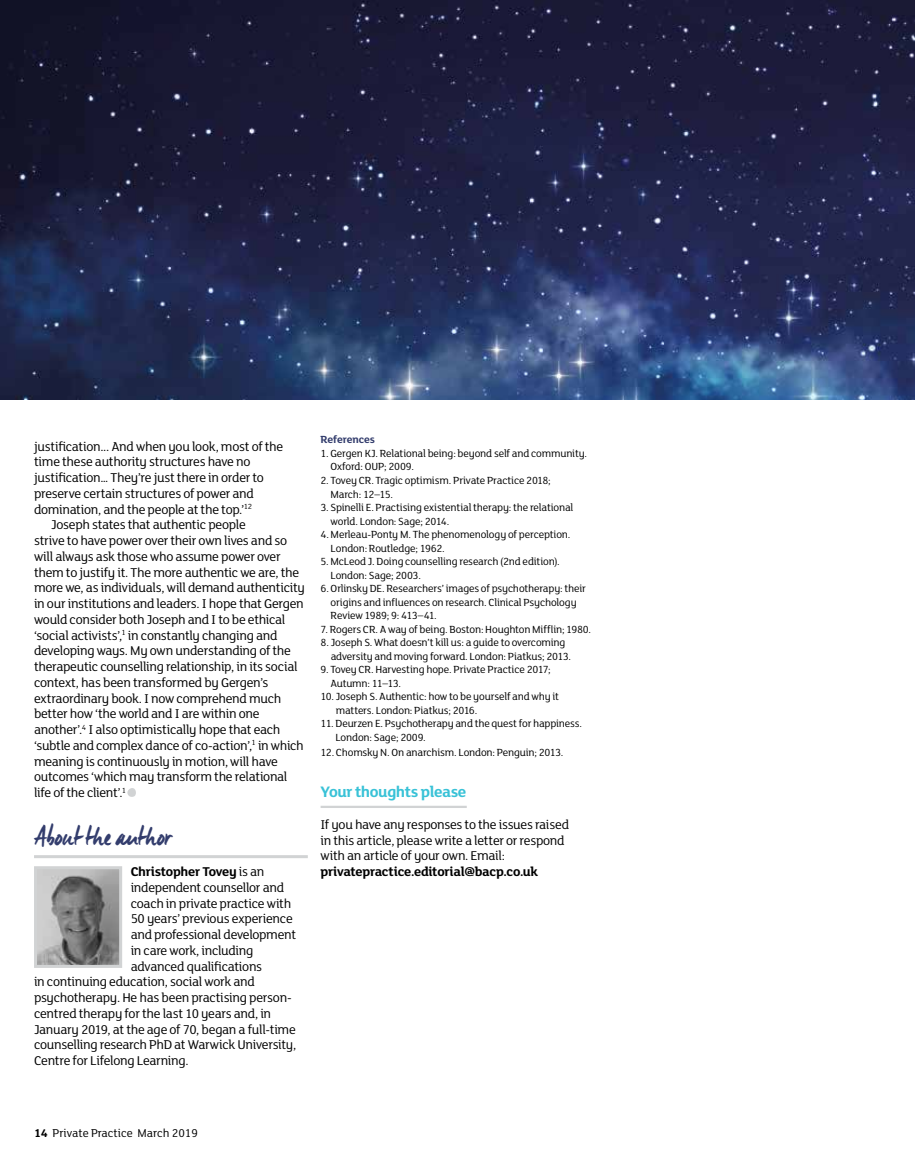
<style>
.page{position:relative;width:915px;height:1170px;background:#fff}
.page>*{position:absolute;margin:0;border:0;box-sizing:border-box;transform-origin:0 0}
.t1{font:27px "Manus";color:#333d6d}
.t2{font:700 16.5px "FS Lola";letter-spacing:-.03em;color:#39c2d7}
.t3{font:13.8px/15.8px "FS Lola";letter-spacing:-.025em;color:#000}
.t4{font:700 13.8px "FS Lola";letter-spacing:-.02em;color:#000}
.t5{font:12.3px "FS Lola";color:#000}
.t6{font:11.25px/13.5px "FS Lola";letter-spacing:-.015em;color:#000}
.t7{font:700 11.25px "FS Lola";letter-spacing:-.01em;color:#333d6d}
.s1{font-weight:400}
.s2{font-weight:700}
</style>
<div class="page">
<hr style="left:34px;top:855px;width:274px;height:3px;background:#d1d3d4">
<div style="left:127px;top:788px;width:9px;height:8px;background:#d1d3d4;border-radius:50%"></div>
<hr style="left:320px;top:805px;width:146px;height:3px;background:#d1d3d4">
<img style="left:38px;top:870px;width:80px;height:93px">
<div style="left:34px;top:866px;width:88px;height:101px;border:3px solid #d1d3d4"></div>
<img style="left:0;top:0;width:914px;height:400px">
<p class="t3" style="left:34px;top:437px;width:251px">justification... And when you look, most of the</p>
<p class="t3" style="left:34px;top:453px;width:218px">time these authority structures have no</p>
<p class="t3" style="left:34px;top:469px;width:231px">justification… They’re just there in order to</p>
<p class="t3" style="left:34px;top:485px;width:221px">preserve certain structures of power and</p>
<p class="t3" style="left:34px;top:500px;width:219px">domination, and the people at the top.’<sup>12</sup></p>
<p class="t3" style="left:51px;top:516px;width:196px">Joseph states that authentic people</p>
<p class="t3" style="left:34px;top:532px;width:255px">strive to have power over their own lives and so</p>
<p class="t3" style="left:34px;top:548px;width:248px">will always ask those who assume power over</p>
<p class="t3" style="left:34px;top:563px;width:267px">them to justify it. The more authentic we are, the</p>
<p class="t3" style="left:34px;top:579px;width:272px">more we, as individuals, will demand authenticity</p>
<p class="t3" style="left:34px;top:595px;width:271px">in our institutions and leaders. I hope that Gergen</p>
<p class="t3" style="left:34px;top:611px;width:253px">would consider both Joseph and I to be ethical</p>
<p class="t3" style="left:34px;top:626px;width:245px">‘social activists’,<sup>1</sup> in constantly changing and</p>
<p class="t3" style="left:34px;top:642px;width:258px">developing ways. My own understanding of the</p>
<p class="t3" style="left:34px;top:658px;width:265px">therapeutic counselling relationship, in its social</p>
<p class="t3" style="left:34px;top:674px;width:236px">context, has been transformed by Gergen’s</p>
<p class="t3" style="left:34px;top:689px;width:249px">extraordinary book. I now comprehend much</p>
<p class="t3" style="left:34px;top:705px;width:227px">better how ‘the world and I are within one</p>
<p class="t3" style="left:34px;top:721px;width:248px">another’.<sup>4</sup> I also optimistically hope that each</p>
<p class="t3" style="left:34px;top:737px;width:271px">‘subtle and complex dance of co-action’,<sup>1</sup> in which</p>
<p class="t3" style="left:34px;top:752px;width:245px">meaning is continuously in motion, will have</p>
<p class="t3" style="left:34px;top:768px;width:255px">outcomes ‘which may transform the relational</p>
<p class="t3" style="left:34px;top:784px;width:94px">life of the client’.<sup>1</sup></p>
<h1 class="t1" style="left:34px;top:819px;width:139px">About the author</h1>
<p class="t4" style="left:131px;top:862px;width:135px">Christopher Tovey <span class="s1">is an</span></p>
<p class="t3" style="left:131px;top:878px;width:155px">independent counsellor and</p>
<p class="t3" style="left:131px;top:894px;width:162px">coach in private practice with</p>
<p class="t3" style="left:131px;top:910px;width:164px">50 years’ previous experience</p>
<p class="t3" style="left:131px;top:926px;width:167px">and professional development</p>
<p class="t3" style="left:131px;top:941px;width:124px">in care work, including</p>
<p class="t3" style="left:131px;top:957px;width:133px">advanced qualifications</p>
<p class="t3" style="left:34px;top:973px;width:222px">in continuing education, social work and</p>
<p class="t3" style="left:34px;top:989px;width:259px">psychotherapy. He has been practising person-</p>
<p class="t3" style="left:34px;top:1004px;width:238px">centred therapy for the last 10 years and, in</p>
<p class="t3" style="left:34px;top:1020px;width:263px">January 2019, at the age of 70, began a full-time</p>
<p class="t3" style="left:34px;top:1036px;width:264px">counselling research PhD at Warwick University,</p>
<p class="t3" style="left:34px;top:1052px;width:156px">Centre for Lifelong Learning.</p>
<p class="t7" style="left:320px;top:432px;width:56px">References</p>
<p class="t6" style="left:330px;top:446px;width:258px;text-indent:-10px">1. Gergen KJ. Relational being: beyond self and community.<br>Oxford: OUP; 2009.</p>
<p class="t6" style="left:330px;top:473px;width:222px;text-indent:-10px">2. Tovey CR. Tragic optimism. Private Practice 2018;<br>March: 12–15.</p>
<p class="t6" style="left:330px;top:500px;width:244px;text-indent:-10px">3. Spinelli E. Practising existential therapy: the relational world. London: Sage; 2014.</p>
<p class="t6" style="left:330px;top:527px;width:241px;text-indent:-10px">4. Merleau-Ponty M. The phenomenology of perception.<br>London: Routledge; 1962.</p>
<p class="t6" style="left:330px;top:554px;width:231px;text-indent:-10px">5. McLeod J. Doing counselling research (2nd edition).<br>London: Sage; 2003.</p>
<p class="t6" style="left:330px;top:581px;width:256px;text-indent:-10px">6. Orlinsky DE. Researchers’ images of psychotherapy: their origins and influences on research. Clinical Psychology<br>Review 1989; 9: 413–41.</p>
<p class="t6" style="left:320px;top:621px;width:272px">7. Rogers CR. A way of being. Boston: Houghton Mifflin; 1980.</p>
<p class="t6" style="left:330px;top:635px;width:242px;text-indent:-10px">8. Joseph S. What doesn’t kill us: a guide to overcoming adversity and moving forward. London: Piatkus; 2013.</p>
<p class="t6" style="left:330px;top:662px;width:222px;text-indent:-10px">9. Tovey CR. Harvesting hope. Private Practice 2017;<br>Autumn: 11–13.</p>
<p class="t6" style="left:335px;top:689px;width:225px;text-indent:-15px">10. Joseph S. Authentic: how to be yourself and why it matters. London: Piatkus; 2016.</p>
<p class="t6" style="left:335px;top:716px;width:248px;text-indent:-15px">11. Deurzen E. Psychotherapy and the quest for happiness.<br>London: Sage; 2009.</p>
<p class="t6" style="left:320px;top:745px;width:244px">12. Chomsky N. On anarchism. London: Penguin; 2013.</p>
<p class="t2" style="left:320px;top:780px;width:147px">Your thoughts please</p>
<p class="t3" style="left:320px;top:815px;width:250px">If you have any responses to the issues raised in this article, please write a letter or respond with an article of your own. Email:</p>
<p class="t4" style="left:320px;top:862px;width:219px">privatepractice.editorial@bacp.co.uk</p>
<p class="t5" style="left:34px;top:1124px;width:165px"><span class="s2">14</span> Private Practice March 2019</p>
</div>
